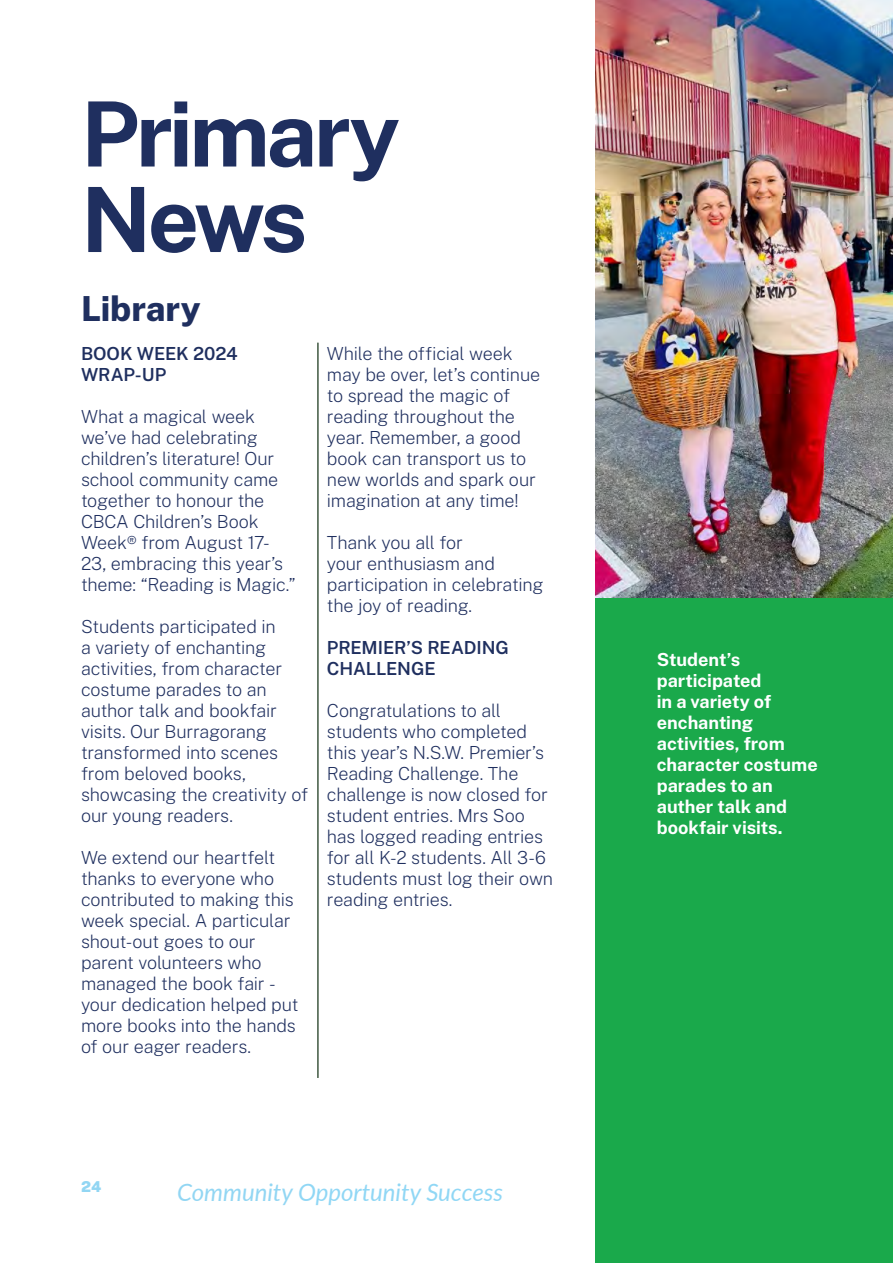
<style>
.page{position:relative;width:893px;height:1263px;background:#fff}
.page>*{position:absolute;margin:0;border:0;box-sizing:border-box;transform-origin:0 0}
.t1{font:700 90px "Public Sans";letter-spacing:-.045em;color:#1f2f5f}
.t2{font:800 34.5px "Public Sans";color:#1f2f5f}
.t3{font:italic 24px "Lato";color:#90d7f5}
.TXT{font:200 18px/21px "Public Sans";letter-spacing:-.01em;color:#1f2f5f}
.SUB{font:700 18px/21px "Public Sans";color:#fff}
.TXT-2{font:600 18px/21px "Public Sans";letter-spacing:-.005em;color:#1f2f5f}
.t4{font:900 15px "Public Sans";color:#92d6f3}
.s1{color:#92d6f3}
</style>
<div class="page">
<div style="left:595px;top:597px;width:298px;height:666px;background:#1aa94b"></div>
<img style="left:595px;top:0;width:298px;height:597px">
<hr style="left:318px;top:343px;width:1px;height:735px;background:#3d563e">
<p class="t1" style="left:81px;top:67px;width:320px">Primary</p>
<p class="t1" style="left:81px;top:153px;width:228px">News</p>
<p class="t2" style="left:81px;top:283px;width:121px">Library</p>
<p class="TXT-2" style="left:81px;top:342px;width:158px">BOOK WEEK 2024</p>
<p class="TXT-2" style="left:81px;top:363px;width:87px">WRAP-UP</p>
<p class="TXT" style="left:81px;top:405px;width:216px">What a magical week we’ve had celebrating children’s literature! Our school community came together to honour the<br>CBCA Children’s Book<br>Week® from August 17-<br>23, embracing this year’s theme: “Reading is Magic.”</p>
<p class="TXT" style="left:81px;top:615px;width:229px">Students participated in<br>a variety of enchanting activities, from character costume parades to an author talk and bookfair visits. Our Burragorang transformed into scenes from beloved books, showcasing the creativity of our young readers.</p>
<p class="TXT" style="left:81px;top:846px;width:219px">We extend our heartfelt thanks to everyone who contributed to making this week special. A particular shout-out goes to our parent volunteers who managed the book fair - your dedication helped put more books into the hands of our eager readers.</p>
<p class="TXT" style="left:327px;top:342px;width:215px">While the official week may be over, let’s continue to spread the magic of reading throughout the year. Remember, a good book can transport us to new worlds and spark our imagination at any time!</p>
<p class="TXT" style="left:327px;top:531px;width:218px">Thank you all for<br>your enthusiasm and participation in celebrating the joy of reading.</p>
<p class="TXT-2" style="left:327px;top:636px;width:184px">PREMIER’S READING<br>CHALLENGE</p>
<p class="TXT" style="left:327px;top:699px;width:228px">Congratulations to all students who completed this year’s N.S.W. Premier’s<br>Reading Challenge. The challenge is now closed for student entries. Mrs Soo has logged reading entries for all K-2 students. All 3-6 students must log their own reading entries.</p>
<p class="t4" style="left:81px;top:1175px;width:22px">24</p>
<h3 class="t3" style="left:177px;top:1175px;width:327px"><span class="s1">Community</span> Opportunity Success</h3>
<p class="SUB" style="left:657px;top:648px;width:162px">Student’s participated<br>in a variety of enchanting activities, from character costume parades to an auther talk and bookfair visits.</p>
</div>
